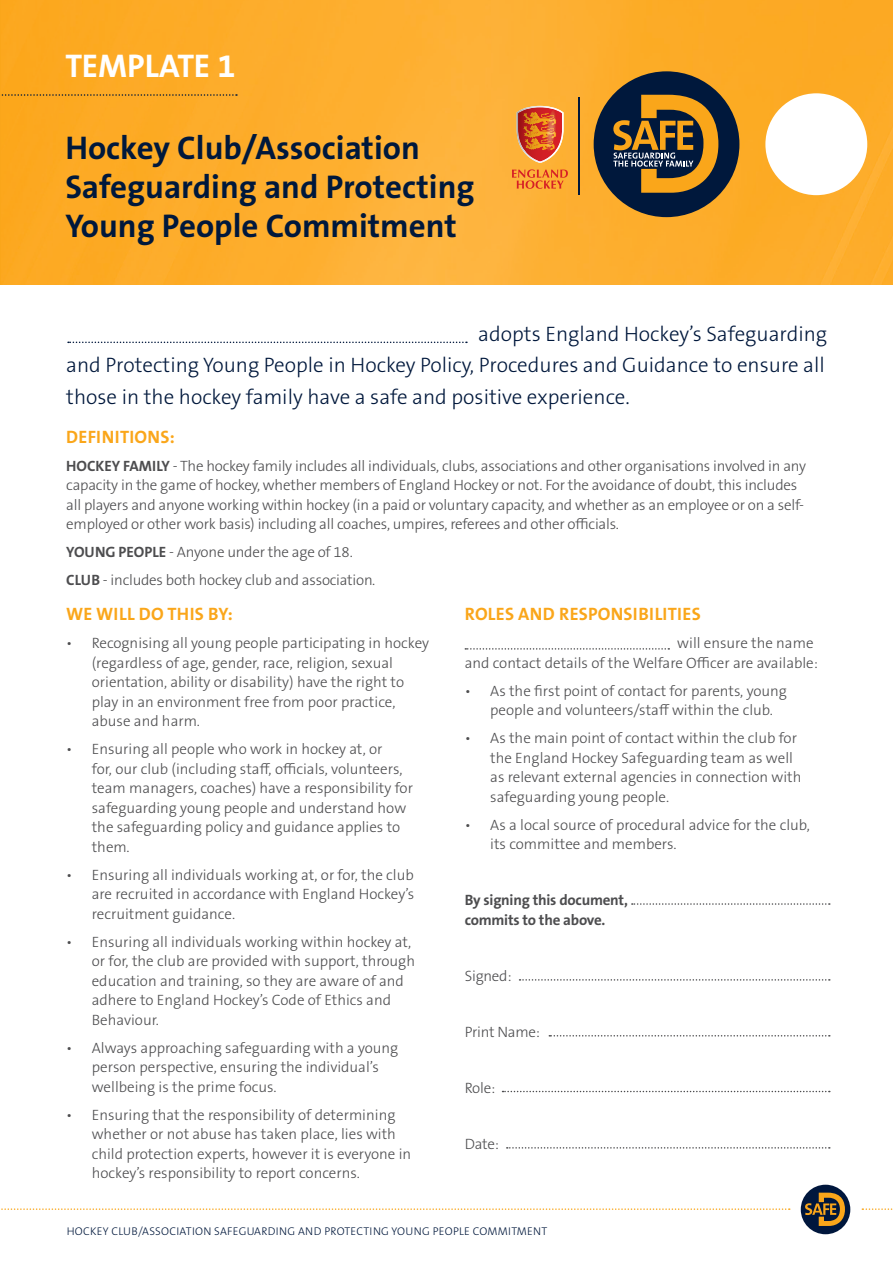
<style>
.page{position:relative;width:893px;height:1263px;background:#fff}
.page>*{position:absolute;margin:0;border:0;box-sizing:border-box;transform-origin:0 0}
.t1{font:700 33px/39px "The Sans B7";color:#00183c}
.t2{font:700 33px "The Sans B7";color:#fff}
.t3{font:300 21px/31.5px "The Sans B W3";color:#00183c;text-align:justify}
.t4{font:700 18px "The Sans B W7";letter-spacing:.015em;color:#faa61a}
.t5{font:300 15px/19.5px "The Sans B W3";color:#4d4d4f}
.t6{font:700 15px/19.5px "The Sans B W7";letter-spacing:-.015em;color:#4d4d4f}
.t7{font:300 11.25px "The Sans B W3";letter-spacing:.025em;color:#00183c}
.s1{font-family:"The Sans B W7";font-weight:700}
</style>
<div class="page">
<svg style="left:0;top:0;width:893px;height:285px;background:#fcad2b"></svg>
<div style="left:594px;top:71px;width:145px;height:146px;background:#00183c;border-radius:50%"></div>
<svg style="left:613px;top:95px;width:105px;height:98px"></svg>
<hr style="left:578px;top:97px;width:1px;height:98px;background:#00183c">
<svg style="left:512px;top:106px;width:56px;height:83px;background:#e67f38"></svg>
<svg style="left:0;top:94px;width:237px;height:2px"></svg>
<svg style="left:1px;top:1208px;width:789px;height:2px"></svg>
<svg style="left:862px;top:1208px;width:31px;height:2px"></svg>
<div style="left:801px;top:1185px;width:49px;height:49px;background:#00173d;border-radius:50%"></div>
<svg style="left:805px;top:1193px;width:40px;height:33px"></svg>
<svg style="left:68px;top:342px;width:399px;height:1px"></svg>
<svg style="left:465px;top:648px;width:204px;height:2px"></svg>
<svg style="left:632px;top:903px;width:198px;height:2px"></svg>
<svg style="left:519px;top:979px;width:311px;height:2px"></svg>
<svg style="left:549px;top:1035px;width:281px;height:1px"></svg>
<svg style="left:507px;top:1147px;width:323px;height:1px"></svg>
<svg style="left:502px;top:1091px;width:328px;height:1px"></svg>
<div style="left:765px;top:93px;width:102px;height:102px;background:#fff;border-radius:50%"></div>
<h1 class="t2" style="left:65px;top:49px;width:172px">TEMPLATE 1</h1>
<h1 class="t1" style="left:65px;top:130px;width:411px">Hockey Club/Association<br>Safeguarding and Protecting<br>Young People Commitment</h1>
<h2 class="t3" style="left:66px;top:318px;width:762px;text-indent:412px">adopts England Hockey’s Safeguarding and Protecting Young People in Hockey Policy, Procedures and Guidance to ensure all those in the hockey family have a safe and positive experience.</h2>
<p class="t4" style="left:66px;top:425px;width:110px">DEFINITIONS:</p>
<p class="t5" style="left:66px;top:456px;width:741px"><span class="s1">HOCKEY FAMILY</span> - The hockey family includes all individuals, clubs, associations and other organisations involved in any capacity in the game of hockey, whether members of England Hockey or not. For the avoidance of doubt, this includes all players and anyone working within hockey (in a paid or voluntary capacity, and whether as an employee or on a self&shy;employed or other work basis) including all coaches, umpires, referees and other officials.</p>
<p class="t5" style="left:66px;top:538px;width:311px;line-height:28px"><span class="s1">YOUNG PEOPLE</span> - Anyone under the age of 18.<br><span class="s1">CLUB</span> - includes both hockey club and association.</p>
<p class="t4" style="left:66px;top:602px;width:168px">WE WILL DO THIS BY:</p>
<p class="t5" style="left:92px;top:633px;width:339px;text-indent:-26px">• Recognising all young people participating in hockey (regardless of age, gender, race, religion, sexual orientation, ability or disability) have the right to play in an environment free from poor practice, abuse and harm.</p>
<p class="t5" style="left:92px;top:739px;width:323px;text-indent:-26px">• Ensuring all people who work in hockey at, or<br>for, our club (including staff, officials, volunteers, team managers, coaches) have a responsibility for safeguarding young people and understand how the safeguarding policy and guidance applies to them.</p>
<p class="t5" style="left:92px;top:865px;width:324px;text-align:justify;text-indent:-26px">• Ensuring all individuals working at, or for, the club are recruited in accordance with England Hockey’s recruitment guidance.</p>
<p class="t5" style="left:92px;top:932px;width:325px;text-indent:-26px">• Ensuring all individuals working within hockey at, or for, the club are provided with support, through education and training, so they are aware of and adhere to England Hockey’s Code of Ethics and Behaviour.</p>
<p class="t5" style="left:92px;top:1038px;width:308px;text-indent:-26px">• Always approaching safeguarding with a young person perspective, ensuring the individual’s wellbeing is the prime focus.</p>
<p class="t5" style="left:92px;top:1105px;width:321px;text-indent:-26px">• Ensuring that the responsibility of determining whether or not abuse has taken place, lies with child protection experts, however it is everyone in hockey’s responsibility to report concerns.</p>
<p class="t4" style="left:465px;top:602px;width:238px">ROLES AND RESPONSIBILITIES</p>
<p class="t5" style="left:465px;top:633px;width:355px;text-align:right">will ensure the name<br>and contact details of the Welfare Officer are available:</p>
<p class="t5" style="left:490px;top:681px;width:298px;text-indent:-26px">• As the first point of contact for parents, young people and volunteers/staff within the club.</p>
<p class="t5" style="left:490px;top:728px;width:313px;text-indent:-26px">• As the main point of contact within the club for the England Hockey Safeguarding team as well as relevant external agencies in connection with safeguarding young people.</p>
<p class="t5" style="left:490px;top:815px;width:321px;text-indent:-26px">• As a local source of procedural advice for the club, its committee and members.</p>
<p class="t6" style="left:465px;top:890px;width:165px">By signing this document, commits to the above.</p>
<p class="t5" style="left:465px;top:966px;width:48px">Signed:</p>
<p class="t5" style="left:465px;top:1022px;width:77px">Print Name:</p>
<p class="t5" style="left:465px;top:1078px;width:32px">Role:</p>
<p class="t5" style="left:465px;top:1134px;width:36px">Date:</p>
<p class="t7" style="left:67px;top:1224px;width:482px">HOCKEY CLUB/ASSOCIATION SAFEGUARDING AND PROTECTING YOUNG PEOPLE COMMITMENT</p>
</div>
